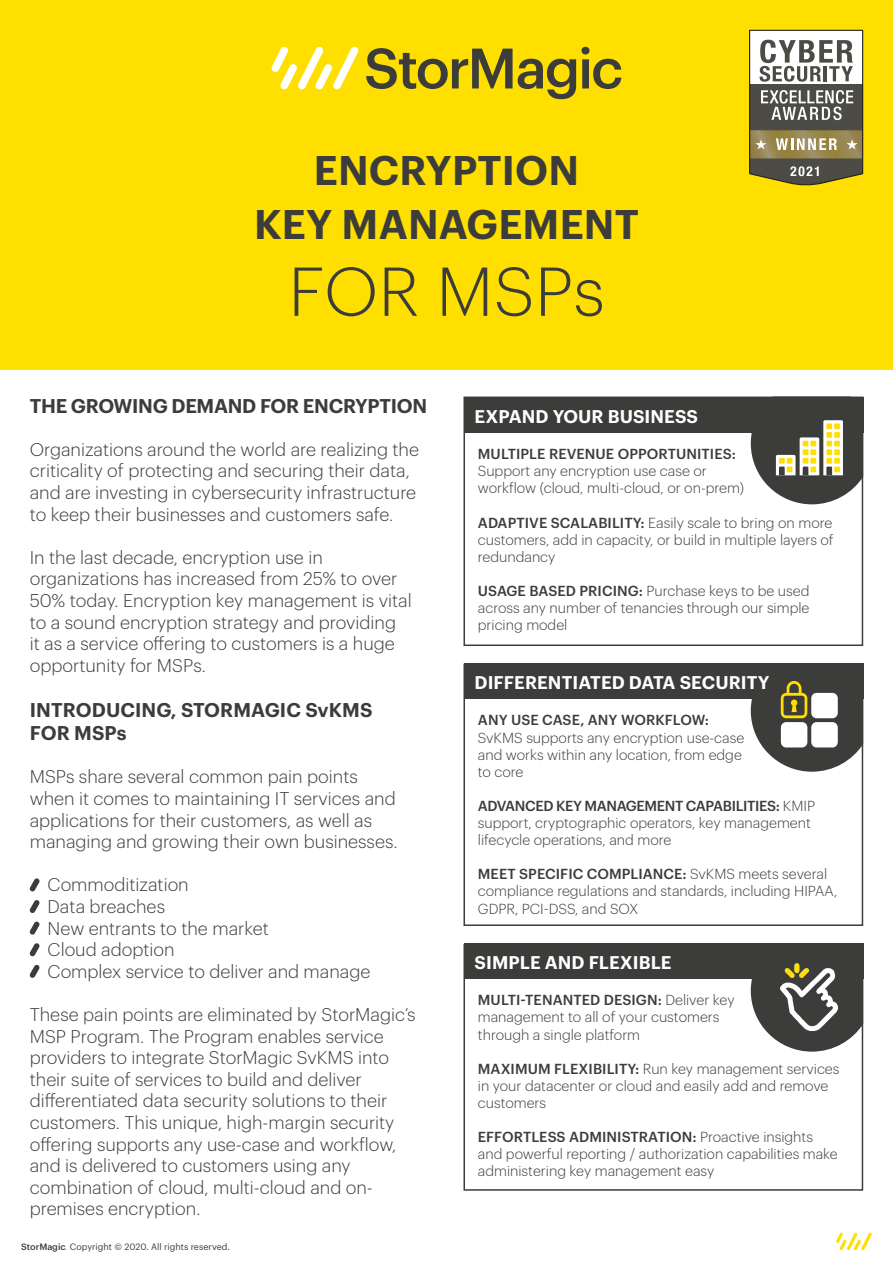
<style>
.page{position:relative;width:893px;height:1263px;background:#fff}
.page>*{position:absolute;margin:0;border:0;box-sizing:border-box;transform-origin:0 0}
.Body_Copy{font:300 67.5px "Graphik";letter-spacing:.005em;color:#3c3c3b}
.Body_Copy-2{font:600 40.5px "Graphik";letter-spacing:.005em;color:#3c3c3b}
.Headings{font:600 19.5px "Graphik";letter-spacing:-.015em;color:#3c3c3b}
.Headings-2{font:600 19.5px "Graphik";letter-spacing:.005em;color:#3c3c3b}
.Body_Copy-3{font:300 18px/21.6px "Graphik";color:#3c3c3b}
.t1{font:600 18px "Graphik";letter-spacing:.005em;color:#fff}
.Sub_headings{font:300 14.25px/17.1px "Graphik";color:#3c3c3b}
.Body_Copy-4{font:300 14.25px/17.1px "Graphik";color:#3c3c3b}
.t2{font:9px "Graphik";color:#3c3c3b}
.s1{font-weight:500}
.s2{font-weight:300}
</style>
<div class="page">
<svg style="left:29px;top:878px;width:11px;height:14px"></svg>
<svg style="left:29px;top:900px;width:11px;height:13px"></svg>
<svg style="left:29px;top:921px;width:11px;height:14px"></svg>
<svg style="left:29px;top:943px;width:11px;height:13px"></svg>
<svg style="left:29px;top:964px;width:11px;height:14px"></svg>
<div style="left:0;top:0;width:893px;height:370px;background:#fedf00"></div>
<svg style="left:271px;top:46px;width:88px;height:43px"></svg>
<svg style="left:366px;top:47px;width:255px;height:52px"></svg>
<svg style="left:836px;top:1232px;width:36px;height:18px"></svg>
<div style="left:463px;top:944px;width:400px;height:247px;border:2px solid #3c3c3b"></div>
<div style="left:464px;top:944px;width:399px;height:35px;background:#3c3c3b"></div>
<svg style="left:751px;top:963px;width:112px;height:89px"></svg>
<img style="left:780px;top:964px;width:58px;height:66px">
<div style="left:463px;top:664px;width:400px;height:262px;border:2px solid #3c3c3b"></div>
<div style="left:464px;top:664px;width:399px;height:35px;background:#3c3c3b"></div>
<svg style="left:751px;top:681px;width:112px;height:91px"></svg>
<div style="left:463px;top:396px;width:400px;height:250px;border:2px solid #3c3c3b"></div>
<div style="left:464px;top:397px;width:399px;height:36px;background:#3c3c3b"></div>
<svg style="left:751px;top:396px;width:112px;height:108px"></svg>
<svg style="left:749px;top:30px;width:115px;height:155px;background:#95907e"></svg>
<p class="Body_Copy-2" style="left:314px;top:140px;width:267px">ENCRYPTION</p>
<p class="Body_Copy-2" style="left:254px;top:194px;width:386px">KEY MANAGEMENT</p>
<p class="Body_Copy" style="left:288px;top:242px;width:318px">FOR MSPs</p>
<p class="Headings" style="left:30px;top:391px;width:399px">THE GROWING DEMAND FOR ENCRYPTION</p>
<p class="Body_Copy-3" style="left:30px;top:437px;width:391px">Organizations around the world are realizing the criticality of protecting and securing their data, and are investing in cybersecurity infrastructure to keep their businesses and customers safe.</p>
<p class="Body_Copy-3" style="left:30px;top:545px;width:383px">In the last decade, encryption use in organizations has increased from 25% to over 50% today. Encryption key management is vital to a sound encryption strategy and providing<br>it as a service offering to customers is a huge opportunity for MSPs.</p>
<p class="Headings-2" style="left:30px;top:695px;width:344px">INTRODUCING, STORMAGIC SvKMS</p>
<p class="Headings" style="left:30px;top:718px;width:98px">FOR MSPs</p>
<p class="Body_Copy-3" style="left:30px;top:765px;width:369px">MSPs share several common pain points when it comes to maintaining IT services and applications for their customers, as well as managing and growing their own businesses.</p>
<p class="Body_Copy-3" style="left:48px;top:873px;width:143px">Commoditization</p>
<p class="Body_Copy-3" style="left:48px;top:894px;width:119px">Data breaches</p>
<p class="Body_Copy-3" style="left:48px;top:916px;width:223px">New entrants to the market</p>
<p class="Body_Copy-3" style="left:48px;top:937px;width:128px">Cloud adoption</p>
<p class="Body_Copy-3" style="left:48px;top:959px;width:324px">Complex service to deliver and manage</p>
<p class="Body_Copy-3" style="left:30px;top:1002px;width:387px">These pain points are eliminated by StorMagic’s MSP Program. The Program enables service providers to integrate StorMagic SvKMS into their suite of services to build and deliver differentiated data security solutions to their customers. This unique, high-margin security offering supports any use-case and workflow, and is delivered to customers using any combination of cloud, multi-cloud and on&shy;premises encryption.</p>
<p class="t2" style="left:21px;top:1240px;width:210px"><span class="s1">StorMagic</span><span class="s2">.</span> Copyright © 2020. All rights reserved.</p>
<p class="t1" style="left:475px;top:402px;width:225px">EXPAND YOUR BUSINESS</p>
<p class="Sub_headings" style="left:478px;top:444px;width:268px"><span class="s1">MULTIPLE REVENUE OPPORTUNITIES:<br></span>Support any encryption use case or workflow (cloud, multi-cloud, or on-prem)</p>
<p class="Sub_headings" style="left:478px;top:513px;width:357px;text-align:justify"><span class="s1">ADAPTIVE SCALABILITY:</span> Easily scale to bring on more customers, add in capacity, or build in multiple layers of redundancy</p>
<p class="Sub_headings" style="left:478px;top:581px;width:333px;text-align:justify"><span class="s1">USAGE BASED PRICING:</span> Purchase keys to be used across any number of tenancies through our simple pricing model</p>
<p class="t1" style="left:475px;top:669px;width:296px">DIFFERENTIATED DATA SECURITY</p>
<p class="Sub_headings" style="left:478px;top:711px;width:268px"><span class="s1">ANY USE CASE, ANY WORKFLOW:<br></span>SvKMS supports any encryption use-case and works within any location, from edge to core</p>
<p class="Sub_headings" style="left:478px;top:796px;width:339px"><span class="s1">ADVANCED KEY MANAGEMENT CAPABILITIES:</span> KMIP support, cryptographic operators, key management lifecycle operations, and more</p>
<p class="Sub_headings" style="left:478px;top:864px;width:361px"><span class="s1">MEET SPECIFIC COMPLIANCE:</span> SvKMS meets several compliance regulations and standards, including HIPAA,<br>GDPR, PCI-DSS, and SOX</p>
<p class="t1" style="left:475px;top:948px;width:199px">SIMPLE AND FLEXIBLE</p>
<p class="Sub_headings" style="left:478px;top:990px;width:258px"><span class="s1">MULTI-TENANTED DESIGN:</span> Deliver key management to all of your customers through a single platform</p>
<p class="Sub_headings" style="left:478px;top:1059px;width:363px"><span class="s1">MAXIMUM FLEXIBILITY:</span> Run key management services in your datacenter or cloud and easily add and remove customers</p>
<p class="Body_Copy-4" style="left:478px;top:1127px;width:361px"><span class="s1">EFFORTLESS ADMINISTRATION:</span> Proactive insights and powerful reporting / authorization capabilities make administering key management easy</p>
</div>
